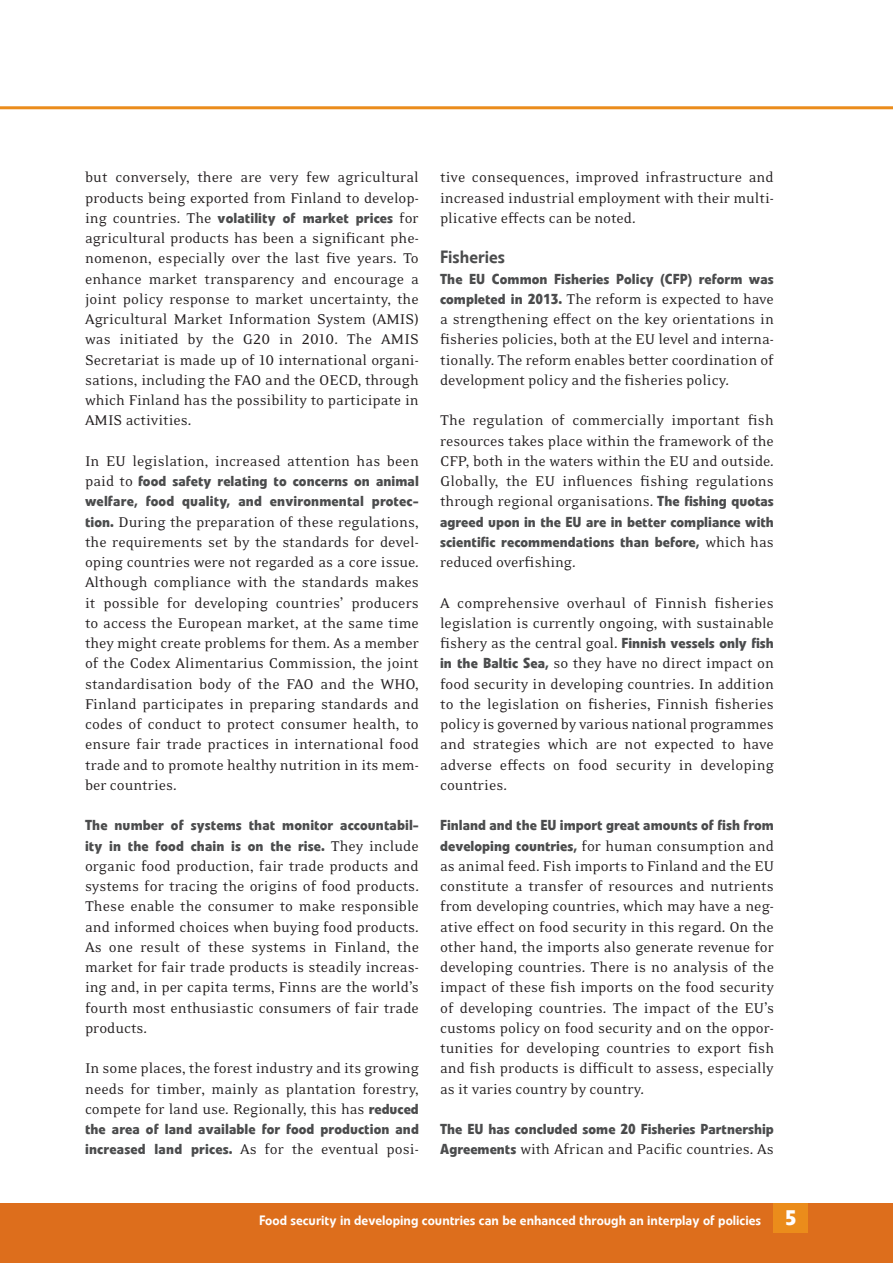
<style>
.page{position:relative;width:893px;height:1263px;background:#fff}
.page>*{position:absolute;margin:0;border:0;box-sizing:border-box;transform-origin:0 0}
.t1{font:500 17.7px "Veto Com";color:#4b4c4d}
.t2{font:16.2px/20.2px "Eidetic Neo OT";color:#231f20;text-align:justify}
.t3{font:700 14.4px/20.2px "Veto Com";letter-spacing:.005em;color:#4b4c4d}
.t4{font:500 13.5px "Veto Com";color:#fff}
.s1{font-family:"Eidetic Neo OT";font-weight:400;font-size:16.2px;color:#231f20}
.s2{font-family:"Veto Com";font-weight:700;font-size:14.4px;color:#4b4c4d}
.s3{font-weight:700;font-size:21px}
</style>
<div class="page">
<div style="left:0;top:1203px;width:893px;height:60px;background:#dd6e1c"></div>
<hr style="left:0;top:106px;width:893px;height:3px;background:#eb8c1b">
<div style="left:774px;top:1203px;width:34px;height:30px;background:#eb8c1b"></div>
<p class="t2" style="left:85px;top:168px;width:335px">but conversely, there are very few agricultural products being exported from Finland to develop-</p>
<p class="t3" style="left:85px;top:208px;width:335px"><span class="s1">ing countries. The</span> volatility of market prices <span class="s1">for</span></p>
<p class="t2" style="left:85px;top:228px;width:335px">agricultural products has been a significant phe&shy;nomenon, especially over the last five years. To enhance market transparency and encourage a joint policy response to market uncertainty, the Agricultural Market Information System (AMIS) was initiated by the G20 in 2010. The AMIS Secretariat is made up of 10 international organi&shy;sations, including the FAO and the OECD, through which Finland has the possibility to participate in AMIS activities.</p>
<p class="t2" style="left:85px;top:451px;width:335px">In EU legislation, increased attention has been</p>
<p class="t3" style="left:85px;top:471px;width:335px"><span class="s1">paid to</span> food safety relating to concerns on animal welfare, food quality, and environmental protec-</p>
<p class="t2" style="left:85px;top:512px;width:335px"><span class="s2">tion.</span> During the preparation of these regulations, the requirements set by the standards for devel&shy;oping countries were not regarded as a core issue.<br>Although compliance with the standards makes it possible for developing countries’ producers to access the European market, at the same time they might create problems for them. As a member of the Codex Alimentarius Commission, the joint standardisation body of the FAO and the WHO, Finland participates in preparing standards and codes of conduct to protect consumer health, to ensure fair trade practices in international food trade and to promote healthy nutrition in its mem&shy;ber countries.</p>
<p class="t3" style="left:85px;top:815px;width:335px">The number of systems that monitor accountabil&shy;ity in the food chain is on the rise. <span class="s1">They include</span></p>
<p class="t2" style="left:85px;top:856px;width:335px">organic food production, fair trade products and systems for tracing the origins of food products.<br>These enable the consumer to make responsible and informed choices when buying food products.<br>As one result of these systems in Finland, the market for fair trade products is steadily increas&shy;ing and, in per capita terms, Finns are the world’s fourth most enthusiastic consumers of fair trade products.</p>
<p class="t2" style="left:85px;top:1059px;width:335px">In some places, the forest industry and its growing needs for timber, mainly as plantation forestry, compete for land use. Regionally, this has <span class="s2">reduced</span></p>
<p class="t3" style="left:85px;top:1119px;width:335px">the area of land available for food production and</p>
<p class="t2" style="left:85px;top:1140px;width:335px"><span class="s2">increased land prices.</span> As for the eventual posi-</p>
<p class="t2" style="left:440px;top:168px;width:335px">tive consequences, improved infrastructure and increased industrial employment with their multi&shy;plicative effects can be noted.</p>
<p class="t1" style="left:440px;top:246px;width:66px">Fisheries</p>
<p class="t3" style="left:440px;top:268px;width:335px">The EU Common Fisheries Policy (CFP) reform was</p>
<p class="t2" style="left:440px;top:289px;width:335px"><span class="s2">completed in 2013.</span> The reform is expected to have a strengthening effect on the key orientations in fisheries policies, both at the EU level and interna&shy;tionally. The reform enables better coordination of development policy and the fisheries policy.</p>
<p class="t2" style="left:440px;top:411px;width:335px">The regulation of commercially important fish resources takes place within the framework of the CFP, both in the waters within the EU and outside.<br>Globally, the EU influences fishing regulations through regional organisations. <span class="s2">The fishing quotas</span></p>
<p class="t3" style="left:440px;top:511px;width:335px">agreed upon in the EU are in better compliance with scientific recommendations than before, <span class="s1">which has</span></p>
<p class="t2" style="left:440px;top:552px;width:137px">reduced overfishing.</p>
<p class="t2" style="left:440px;top:593px;width:335px">A comprehensive overhaul of Finnish fisheries legislation is currently ongoing, with sustainable fishery as the central goal. <span class="s2">Finnish vessels only fish in the Baltic Sea,</span> so they have no direct impact on food security in developing countries. In addition to the legislation on fisheries, Finnish fisheries policy is governed by various national programmes and strategies which are not expected to have adverse effects on food security in developing countries.</p>
<p class="t3" style="left:440px;top:815px;width:335px">Finland and the EU import great amounts of fish from</p>
<p class="t2" style="left:440px;top:836px;width:335px"><span class="s2">developing countries,</span> for human consumption and as animal feed. Fish imports to Finland and the EU constitute a transfer of resources and nutrients from developing countries, which may have a neg&shy;ative effect on food security in this regard. On the other hand, the imports also generate revenue for developing countries. There is no analysis of the impact of these fish imports on the food security of developing countries. The impact of the EU’s customs policy on food security and on the oppor&shy;tunities for developing countries to export fish and fish products is difficult to assess, especially as it varies country by country.</p>
<p class="t3" style="left:440px;top:1119px;width:335px">The EU has concluded some 20 Fisheries Partnership</p>
<p class="t2" style="left:440px;top:1140px;width:335px"><span class="s2">Agreements</span> with African and Pacific countries. As</p>
<p class="t4" style="left:259px;top:1212px;width:539px">Food security in developing countries can be enhanced through an interplay of policies <span class="s3">5</span></p>
</div>
